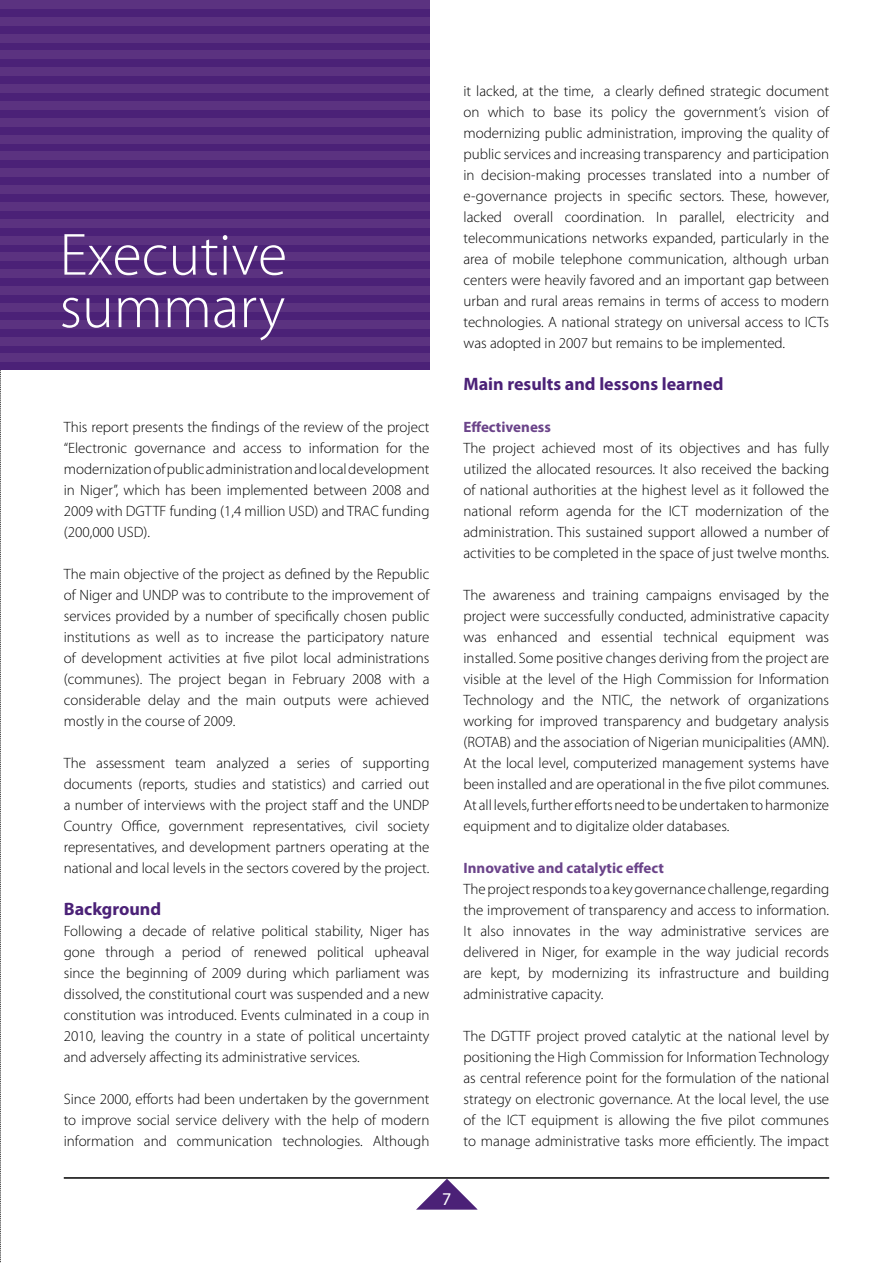
<style>
.page{position:relative;width:893px;height:1263px;background:#fff}
.page>*{position:absolute;margin:0;border:0;box-sizing:border-box;transform-origin:0 0}
.t1{font:300 60px/52.5px "Myriad Pro";color:#fff}
.t2{font:700 18px "Myriad Pro";color:#4b2177}
.t3{font:18px "Myriad Pro";color:#fff}
.t4{font:300 15px/21px "Myriad Pro";color:#000;text-align:justify}
.t5{font:700 15px "Myriad Pro";color:#6b448a}
</style>
<div class="page">
<svg style="left:0;top:369px;width:1px;height:894px"></svg>
<hr style="left:64px;top:1177px;width:765px;height:2px;background:#000">
<svg style="left:416px;top:1179px;width:61px;height:31px"></svg>
<div style="left:0;top:0;width:429px;height:369px;background:#4b2177"></div>
<div style="left:0;top:353px;width:429px;height:9px;background:#5b3280"></div>
<div style="left:0;top:337px;width:429px;height:8px;background:#5b3280"></div>
<div style="left:0;top:320px;width:429px;height:9px;background:#5b3280"></div>
<div style="left:0;top:303px;width:429px;height:9px;background:#5b3280"></div>
<div style="left:0;top:287px;width:429px;height:8px;background:#5b3280"></div>
<div style="left:0;top:270px;width:429px;height:8px;background:#5b3280"></div>
<div style="left:0;top:253px;width:429px;height:8px;background:#5b3280"></div>
<div style="left:0;top:236px;width:429px;height:8px;background:#5b3280"></div>
<div style="left:0;top:219px;width:429px;height:8px;background:#5b3280"></div>
<div style="left:0;top:202px;width:429px;height:8px;background:#5b3280"></div>
<div style="left:0;top:185px;width:429px;height:9px;background:#5b3280"></div>
<div style="left:0;top:169px;width:429px;height:8px;background:#5b3280"></div>
<div style="left:0;top:152px;width:429px;height:8px;background:#5b3280"></div>
<div style="left:0;top:135px;width:429px;height:8px;background:#5b3280"></div>
<div style="left:0;top:118px;width:429px;height:8px;background:#5b3280"></div>
<div style="left:0;top:101px;width:429px;height:8px;background:#5b3280"></div>
<div style="left:0;top:84px;width:429px;height:9px;background:#5b3280"></div>
<div style="left:0;top:67px;width:429px;height:9px;background:#5b3280"></div>
<div style="left:0;top:50px;width:429px;height:9px;background:#5b3280"></div>
<div style="left:0;top:34px;width:429px;height:9px;background:#5b3280"></div>
<div style="left:0;top:17px;width:429px;height:9px;background:#5b3280"></div>
<div style="left:0;top:0;width:429px;height:9px;background:#5b3280"></div>
<h1 class="t1" style="left:60px;top:228px;width:229px">Executive summary</h1>
<p class="t4" style="left:64px;top:417px;width:367px">This report presents the findings of the review of the project “Electronic governance and access to information for the modernization of public administration and local development in Niger”, which has been implemented between 2008 and 2009 with DGTTF funding (1,4 million USD) and TRAC funding (200,000 USD).</p>
<p class="t4" style="left:64px;top:564px;width:367px">The main objective of the project as defined by the Republic of Niger and UNDP was to contribute to the improvement of services provided by a number of specifically chosen public institutions as well as to increase the participatory nature of development activities at five pilot local administrations (communes). The project began in February 2008 with a considerable delay and the main outputs were achieved mostly in the course of 2009.</p>
<p class="t4" style="left:64px;top:753px;width:367px">The assessment team analyzed a series of supporting documents (reports, studies and statistics) and carried out a number of interviews with the project staff and the UNDP Country Office, government representatives, civil society representatives, and development partners operating at the national and local levels in the sectors covered by the project.</p>
<p class="t2" style="left:64px;top:897px;width:99px">Background</p>
<p class="t4" style="left:64px;top:921px;width:367px">Following a decade of relative political stability, Niger has gone through a period of renewed political upheaval since the beginning of 2009 during which parliament was dissolved, the constitutional court was suspended and a new constitution was introduced. Events culminated in a coup in 2010, leaving the country in a state of political uncertainty and adversely affecting its administrative services.</p>
<p class="t4" style="left:64px;top:1089px;width:367px">Since 2000, efforts had been undertaken by the government to improve social service delivery with the help of modern information and communication technologies. Although</p>
<p class="t4" style="left:463px;top:81px;width:367px">it lacked, at the time, a clearly defined strategic document on which to base its policy the government’s vision of modernizing public administration, improving the quality of public services and increasing transparency and participation in decision-making processes translated into a number of e-governance projects in specific sectors. These, however, lacked overall coordination. In parallel, electricity and telecommunications networks expanded, particularly in the area of mobile telephone communication, although urban centers were heavily favored and an important gap between urban and rural areas remains in terms of access to modern technologies. A national strategy on universal access to ICTs was adopted in 2007 but remains to be implemented.</p>
<p class="t2" style="left:463px;top:372px;width:261px">Main results and lessons learned</p>
<p class="t5" style="left:463px;top:417px;width:89px">Effectiveness</p>
<p class="t4" style="left:463px;top:438px;width:367px">The project achieved most of its objectives and has fully utilized the allocated resources. It also received the backing of national authorities at the highest level as it followed the national reform agenda for the ICT modernization of the administration. This sustained support allowed a number of activities to be completed in the space of just twelve months.</p>
<p class="t4" style="left:463px;top:585px;width:367px">The awareness and training campaigns envisaged by the project were successfully conducted, administrative capacity was enhanced and essential technical equipment was installed. Some positive changes deriving from the project are visible at the level of the High Commission for Information Technology and the NTIC, the network of organizations working for improved transparency and budgetary analysis (ROTAB) and the association of Nigerian municipalities (AMN).<br>At the local level, computerized management systems have been installed and are operational in the five pilot communes.<br>At all levels, further efforts need to be undertaken to harmonize equipment and to digitalize older databases.</p>
<p class="t5" style="left:463px;top:858px;width:202px">Innovative and catalytic effect</p>
<p class="t4" style="left:463px;top:879px;width:367px">The project responds to a key governance challenge, regarding the improvement of transparency and access to information.<br>It also innovates in the way administrative services are delivered in Niger, for example in the way judicial records are kept, by modernizing its infrastructure and building administrative capacity.</p>
<p class="t4" style="left:463px;top:1026px;width:367px">The DGTTF project proved catalytic at the national level by positioning the High Commission for Information Technology as central reference point for the formulation of the national strategy on electronic governance. At the local level, the use of the ICT equipment is allowing the five pilot communes to manage administrative tasks more efficiently. The impact</p>
<p class="t3" style="left:442px;top:1188px;width:11px">7</p>
</div>
